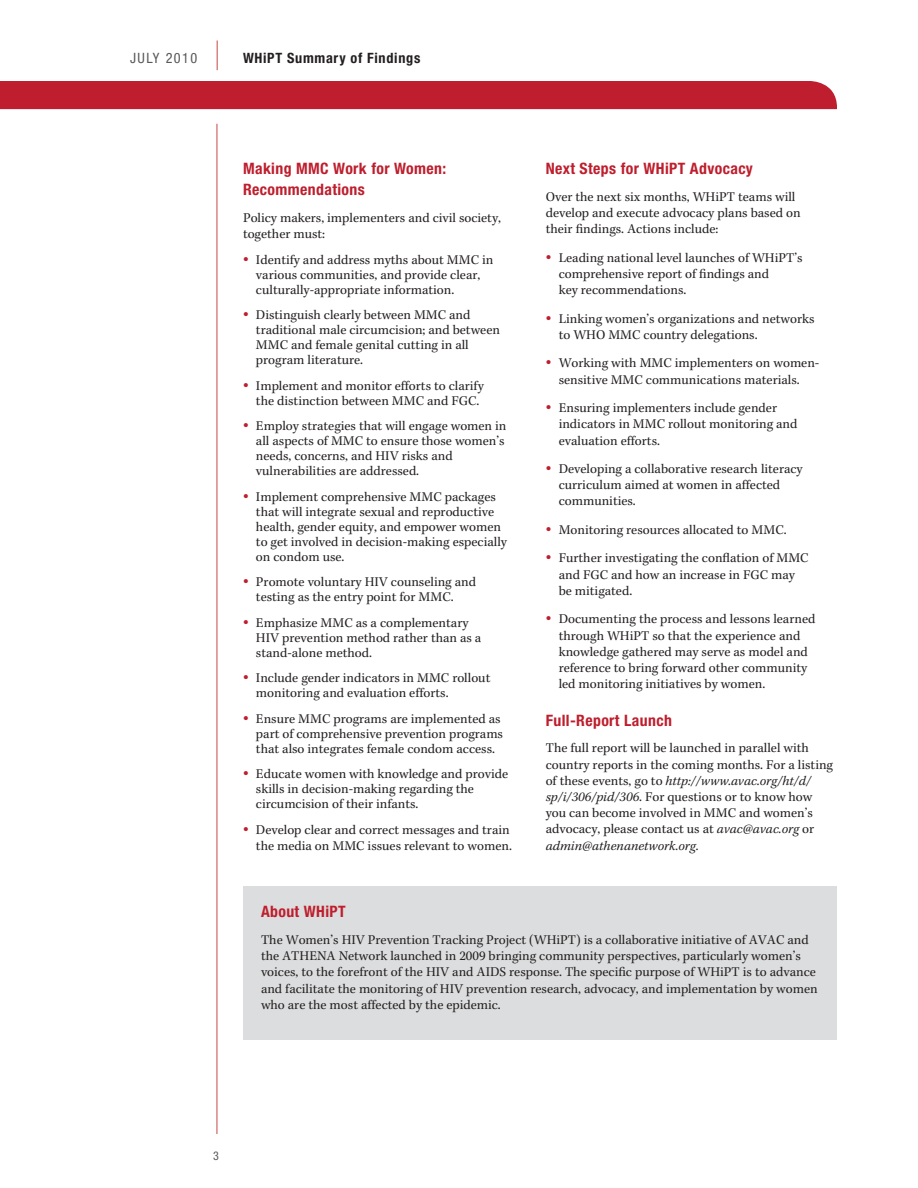
<style>
.page{position:relative;width:918px;height:1188px;background:#fff}
.page>*{position:absolute;margin:0;border:0;box-sizing:border-box;transform-origin:0 0}
.t1{font:700 condensed 15.75px/21px "Helvetica Neue";letter-spacing:.025em;color:#be1e2d}
.t2{font:700 condensed 14.25px "Helvetica Neue";letter-spacing:.05em;color:#231f20}
.t3{font:condensed 14.25px "Helvetica Neue";letter-spacing:.1em;color:#58595b}
.t4{font:13.5px/16.2px "Kepl MM 385 575 9";color:#231f20}
.t5{font:13.5px "Kepl MM It 385 575 9";letter-spacing:-.005em;color:#231f20}
.t6{font:condensed 12px "Helvetica Neue";color:#58595b}
.s1{font-family:"Adobe Garamond Pro";font-size:14.7px;color:#be1e2d}
.s2{font-family:"Kepl MM 385 575 9"}
.s3{font-family:"Kepl MM It 385 575 9"}
</style>
<div class="page">
<hr style="left:217px;top:124px;width:1px;height:1010px;background:#c64740">
<hr style="left:217px;top:40px;width:1px;height:30px;background:#c64740">
<div style="left:0;top:81px;width:837px;height:28px;background:#be1e2d"></div>
<div style="left:243px;top:886px;width:594px;height:154px;background:#dcddde"></div>
<p class="t3" style="left:130px;top:50px;width:69px">JULY 2010</p>
<p class="t2" style="left:243px;top:50px;width:179px">WHiPT Summary of Findings</p>
<p class="t1" style="left:243px;top:158px;width:205px">Making MMC Work for Women:<br>Recommendations</p>
<p class="t4" style="left:243px;top:210px;width:260px">Policy makers, implementers and civil society, together must:</p>
<p class="t4" style="left:256px;top:252px;width:239px;line-height:15px;text-indent:-13px"><span class="s1">•</span> Identify and address myths about MMC in various communities, and provide clear, culturally-appropriate information.</p>
<p class="t4" style="left:256px;top:308px;width:245px;line-height:15px;text-indent:-13px"><span class="s1">•</span> Distinguish clearly between MMC and traditional male circumcision; and between MMC and female genital cutting in all program literature.</p>
<p class="t4" style="left:256px;top:378px;width:229px;line-height:15px;text-indent:-13px"><span class="s1">•</span> Implement and monitor efforts to clarify the distinction between MMC and FGC.</p>
<p class="t4" style="left:256px;top:419px;width:252px;line-height:15px;text-indent:-13px"><span class="s1">•</span> Employ strategies that will engage women in all aspects of MMC to ensure those women’s needs, concerns, and HIV risks and vulnerabilities are addressed.</p>
<p class="t4" style="left:256px;top:489px;width:253px;line-height:15px;text-indent:-13px"><span class="s1">•</span> Implement comprehensive MMC packages that will integrate sexual and reproductive health, gender equity, and empower women to get involved in decision-making especially on condom use.</p>
<p class="t4" style="left:256px;top:575px;width:222px;line-height:15px;text-indent:-13px"><span class="s1">•</span> Promote voluntary HIV counseling and testing as the entry point for MMC.</p>
<p class="t4" style="left:256px;top:615px;width:227px;line-height:15px;text-indent:-13px"><span class="s1">•</span> Emphasize MMC as a complementary<br>HIV prevention method rather than as a stand-alone method.</p>
<p class="t4" style="left:256px;top:671px;width:236px;line-height:15px;text-indent:-13px"><span class="s1">•</span> Include gender indicators in MMC rollout monitoring and evaluation efforts.</p>
<p class="t4" style="left:256px;top:711px;width:249px;line-height:15px;text-indent:-13px"><span class="s1">•</span> Ensure MMC programs are implemented as part of comprehensive prevention programs that also integrates female condom access.</p>
<p class="t4" style="left:256px;top:767px;width:254px;line-height:15px;text-indent:-13px"><span class="s1">•</span> Educate women with knowledge and provide skills in decision-making regarding the circumcision of their infants.</p>
<p class="t4" style="left:243px;top:821px;width:270px;text-align:right"><span class="s1">•</span> Develop clear and correct messages and train the media on MMC issues relevant to women.</p>
<p class="t1" style="left:546px;top:158px;width:209px">Next Steps for WHiPT Advocacy</p>
<p class="t4" style="left:546px;top:189px;width:256px">Over the next six months, WHiPT teams will develop and execute advocacy plans based on their findings. Actions include:</p>
<p class="t4" style="left:559px;top:250px;width:245px;text-indent:-13px"><span class="s1">•</span> Leading national level launches of WHiPT’s comprehensive report of findings and<br>key recommendations.</p>
<p class="t4" style="left:559px;top:311px;width:257px;text-indent:-13px"><span class="s1">•</span> Linking women’s organizations and networks to WHO MMC country delegations.</p>
<p class="t4" style="left:546px;top:355px;width:275px;text-align:center"><span class="s1">•</span> Working with MMC implementers on women&shy;sensitive MMC communications materials.</p>
<p class="t4" style="left:559px;top:400px;width:240px;text-indent:-13px"><span class="s1">•</span> Ensuring implementers include gender indicators in MMC rollout monitoring and evaluation efforts.</p>
<p class="t4" style="left:559px;top:461px;width:246px;text-indent:-13px"><span class="s1">•</span> Developing a collaborative research literacy curriculum aimed at women in affected communities.</p>
<p class="t4" style="left:546px;top:522px;width:242px"><span class="s1">•</span> Monitoring resources allocated to MMC.</p>
<p class="t4" style="left:559px;top:550px;width:251px;text-indent:-13px"><span class="s1">•</span> Further investigating the conflation of MMC and FGC and how an increase in FGC may be mitigated.</p>
<p class="t4" style="left:559px;top:611px;width:258px;text-indent:-13px"><span class="s1">•</span> Documenting the process and lessons learned through WHiPT so that the experience and knowledge gathered may serve as model and reference to bring forward other community led monitoring initiatives by women.</p>
<p class="t1" style="left:546px;top:709px;width:128px">Full-Report Launch</p>
<p class="t4" style="left:546px;top:740px;width:289px">The full report will be launched in parallel with country reports in the coming months. For a listing</p>
<p class="t5" style="left:546px;top:773px;width:267px"><span class="s2">of these events, go to</span> http://www.avac.org/ht/d/</p>
<p class="t4" style="left:546px;top:789px;width:270px"><span class="s3">sp/i/306/pid/306</span>. For questions or to know how you can become involved in MMC and women’s advocacy, please contact us at <span class="s3">avac@avac.org</span> or</p>
<p class="t5" style="left:546px;top:838px;width:155px">admin@athenanetwork.org.</p>
<p class="t1" style="left:261px;top:901px;width:86px">About WHiPT</p>
<p class="t4" style="left:261px;top:932px;width:558px">The Women’s HIV Prevention Tracking Project (WHiPT) is a collaborative initiative of AVAC and the ATHENA Network launched in 2009 bringing community perspectives, particularly women’s voices, to the forefront of the HIV and AIDS response. The specific purpose of WHiPT is to advance and facilitate the monitoring of HIV prevention research, advocacy, and implementation by women who are the most affected by the epidemic.</p>
<p class="t6" style="left:213px;top:1149px;width:7px">3</p>
</div>
